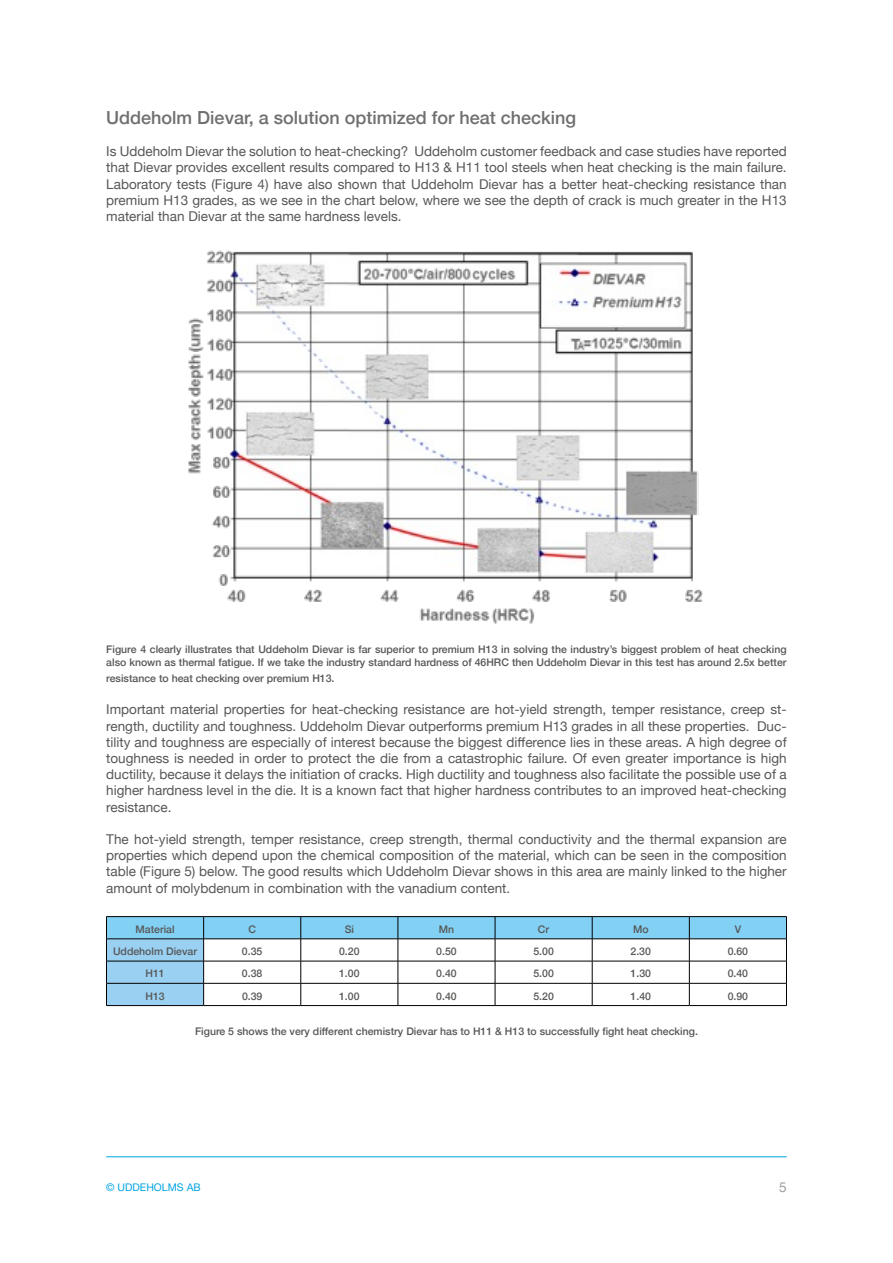
<style>
.page{position:relative;width:893px;height:1263px;background:#fff}
.page>*{position:absolute;margin:0;border:0;box-sizing:border-box;transform-origin:0 0}
.t1{font:500 18px "Helvetica Neue";color:#706f6f}
.t2{font:13.5px/16.2px "Helvetica Neue";color:#575756;text-align:justify}
.t3{font:13.5px "Helvetica Neue";color:#9d9d9c}
.t4{font:500 10.5px/12.6px "Helvetica Neue";color:#575756}
.t5{font:10.5px "Helvetica Neue";color:#00a3e2}
</style>
<div class="page">
<hr style="left:106px;top:1156px;width:681px;height:1px;background:#00a3e2">
<img style="left:188px;top:250px;width:515px;height:374px">
<svg style="left:106px;top:916px;width:681px;height:89px"></svg>
<hr style="left:106px;top:1005px;width:98px;height:1px;background:#000">
<hr style="left:204px;top:1005px;width:97px;height:1px;background:#000">
<hr style="left:301px;top:1005px;width:97px;height:1px;background:#000">
<hr style="left:398px;top:1005px;width:97px;height:1px;background:#000">
<hr style="left:495px;top:1005px;width:97px;height:1px;background:#000">
<hr style="left:592px;top:1005px;width:97px;height:1px;background:#000">
<hr style="left:689px;top:1005px;width:98px;height:1px;background:#000">
<h1 class="t1" style="left:106px;top:103px;width:471px">Uddeholm Dievar, a solution optimized for heat checking</h1>
<p class="t2" style="left:106px;top:144px;width:682px">Is Uddeholm Dievar the solution to heat-checking? Uddeholm customer feedback and case studies have reported that Dievar provides excellent results compared to H13 &amp; H11 tool steels when heat checking is the main failure.<br>Laboratory tests (Figure 4) have also shown that Uddeholm Dievar has a better heat-checking resistance than premium H13 grades, as we see in the chart below, where we see the depth of crack is much greater in the H13 material than Dievar at the same hardness levels.</p>
<p class="t4" style="left:106px;top:642px;width:682px">Figure 4 clearly illustrates that Uddeholm Dievar is far superior to premium H13 in solving the industry’s biggest problem of heat checking also known as thermal fatigue. If we take the industry standard hardness of 46HRC then Uddeholm Dievar in this test has around 2.5x better</p>
<p class="t4" style="left:106px;top:671px;width:230px">resistance to heat checking over premium H13.</p>
<p class="t2" style="left:106px;top:702px;width:682px">Important material properties for heat-checking resistance are hot-yield strength, temper resistance, creep st&shy;rength, ductility and toughness. Uddeholm Dievar outperforms premium H13 grades in all these properties. Duc&shy;tility and toughness are especially of interest because the biggest difference lies in these areas. A high degree of toughness is needed in order to protect the die from a catastrophic failure. Of even greater importance is high ductility, because it delays the initiation of cracks. High ductility and toughness also facilitate the possible use of a higher hardness level in the die. It is a known fact that higher hardness contributes to an improved heat-checking resistance.</p>
<p class="t2" style="left:106px;top:832px;width:682px">The hot-yield strength, temper resistance, creep strength, thermal conductivity and the thermal expansion are properties which depend upon the chemical composition of the material, which can be seen in the composition table (Figure 5) below. The good results which Uddeholm Dievar shows in this area are mainly linked to the higher amount of molybdenum in combination with the vanadium content.</p>
<p class="t4" style="left:136px;top:922px;width:41px">Material</p>
<p class="t4" style="left:248px;top:922px;width:9px">C</p>
<p class="t4" style="left:345px;top:922px;width:11px">Si</p>
<p class="t4" style="left:439px;top:922px;width:17px">Mn</p>
<p class="t4" style="left:538px;top:922px;width:13px">Cr</p>
<p class="t4" style="left:633px;top:922px;width:17px">Mo</p>
<p class="t4" style="left:735px;top:922px;width:8px">V</p>
<p class="t4" style="left:113px;top:944px;width:86px">Uddeholm Dievar</p>
<p class="t4" style="left:242px;top:944px;width:22px">0.35</p>
<p class="t4" style="left:339px;top:944px;width:22px">0.20</p>
<p class="t4" style="left:436px;top:944px;width:22px">0.50</p>
<p class="t4" style="left:533px;top:944px;width:22px">5.00</p>
<p class="t4" style="left:631px;top:944px;width:22px">2.30</p>
<p class="t4" style="left:728px;top:944px;width:22px">0.60</p>
<p class="t4" style="left:145px;top:966px;width:21px">H11</p>
<p class="t4" style="left:242px;top:966px;width:22px">0.38</p>
<p class="t4" style="left:339px;top:966px;width:22px">1.00</p>
<p class="t4" style="left:436px;top:966px;width:22px">0.40</p>
<p class="t4" style="left:533px;top:966px;width:22px">5.00</p>
<p class="t4" style="left:631px;top:966px;width:22px">1.30</p>
<p class="t4" style="left:728px;top:966px;width:22px">0.40</p>
<p class="t4" style="left:145px;top:989px;width:21px">H13</p>
<p class="t4" style="left:242px;top:989px;width:22px">0.39</p>
<p class="t4" style="left:339px;top:989px;width:22px">1.00</p>
<p class="t4" style="left:436px;top:989px;width:22px">0.40</p>
<p class="t4" style="left:533px;top:989px;width:22px">5.20</p>
<p class="t4" style="left:631px;top:989px;width:22px">1.40</p>
<p class="t4" style="left:728px;top:989px;width:22px">0.90</p>
<p class="t4" style="left:195px;top:1024px;width:504px">Figure 5 shows the very different chemistry Dievar has to H11 &amp; H13 to successfully fight heat checking.</p>
<p class="t5" style="left:106px;top:1180px;width:96px">© UDDEHOLMS AB</p>
<p class="t3" style="left:779px;top:1177px;width:9px">5</p>
</div>
